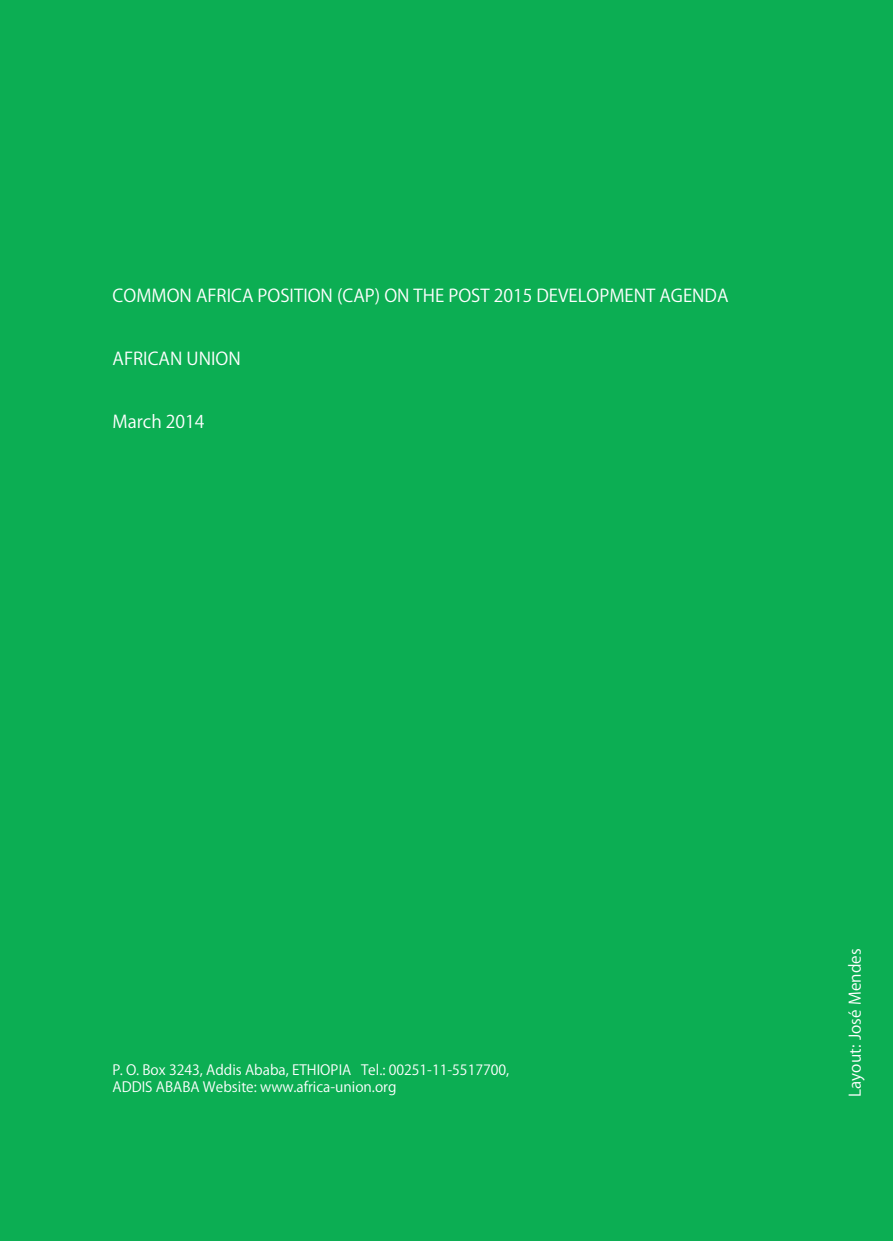
<style>
.page{position:relative;width:893px;height:1241px;background:#fff}
.page>*{position:absolute;margin:0;border:0;box-sizing:border-box;transform-origin:0 0}
.t1{font:17.5px "Koz Go Pro";color:#fff}
.t2{font:15.75px "Koz Go Pro";letter-spacing:.01em;color:#fff}
.t3{font:14px/16.8px "Koz Go Pro";color:#fff}
</style>
<div class="page">
<div style="left:0;top:0;width:893px;height:1240px;background:#0cae53"></div>
<p class="t1" style="left:113px;top:284px;width:617px">COMMON AFRICA POSITION (CAP) ON THE POST 2015 DEVELOPMENT AGENDA</p>
<p class="t1" style="left:113px;top:347px;width:22px">African</p>
<p class="t1" style="left:186px;top:347px;width:23px">Union</p>
<p class="t1" style="left:113px;top:410px;width:93px">March 2014</p>
<p class="t3" style="left:113px;top:1061px;width:398px">P. O. Box 3243, Addis Ababa, ETHIOPIA Tel.: 00251-11-5517700,<br>ADDIS ABABA Website: www.africa-union.org</p>
<p class="t2" style="left:845px;top:1096px;width:150px;rotate:-90deg">Layout: José Mendes</p>
</div>
